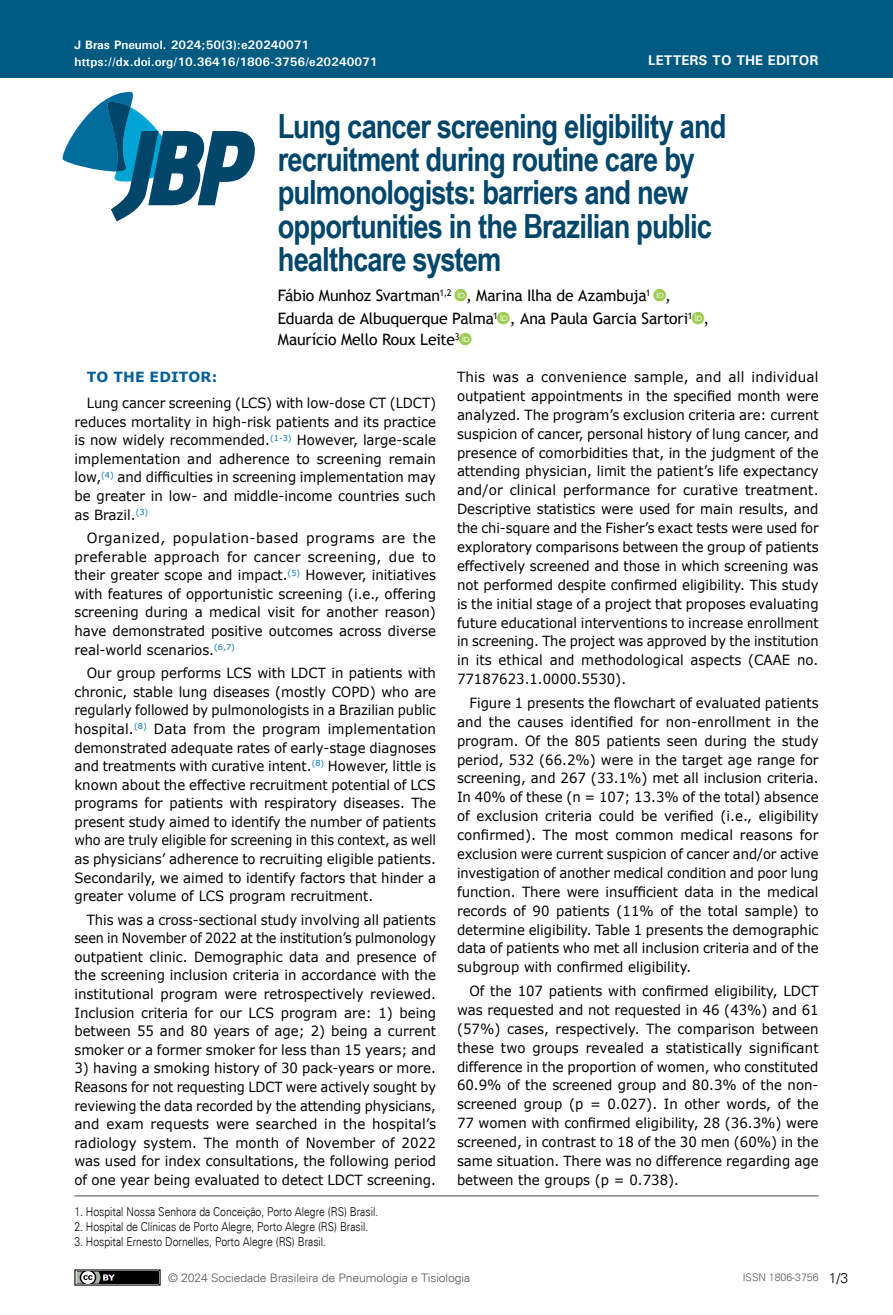
<style>
.page{position:relative;width:893px;height:1315px;background:#fff}
.page>*{position:absolute;margin:0;border:0;box-sizing:border-box;transform-origin:0 0}
.t1{font:700 33.25px/33.2px "Arial Narrow";letter-spacing:-.025em;color:#00466b}
.t2{font:21px "ID font Regular";color:#9dcc52}
.t3{font:15.75px "Trebuchet MS";letter-spacing:-.015em;color:#000}
.t4{font:14px/18.6px "Verdana";color:#000;text-align:justify;scale:.95 1}
.t5{font:14px/18.9px "Verdana";color:#000;text-align:justify;scale:.96 1}
.t6{font:14px/18.6px "Verdana";color:#000;text-align:justify}
.t7{font:14px/18.6px "Verdana";color:#000;text-align:justify;scale:.94 1}
.t8{font:700 14px "Univers";color:#fff}
.t9{font:700 14px "Verdana";letter-spacing:.01em;color:#01609a}
.t10{font:300 14px "Univers";color:#000}
.t11{font:300 12.25px "Univers";color:#000;scale:.85 1}
.t12{font:700 12.25px "Univers";color:#fff}
.t13{font:300 11.72px "Univers";letter-spacing:-.01em;color:#58595b;scale:1.04 1}
.t14{font:300 10.5px "Univers";color:#58595b}
.s1{font-family:"ID font Regular";font-size:21px;color:#9dcc52}
.s2{font-family:"Trebuchet MS";font-size:15.75px;color:#000}
</style>
<div class="page">
<div style="left:0;top:0;width:893px;height:78px;background:#005a82"></div>
<svg style="left:62px;top:91px;width:193px;height:130px"></svg>
<svg style="left:76px;top:1271px;width:83px;height:12px"></svg>
<div style="left:74px;top:1269px;width:87px;height:16px;border:1px solid #000"></div>
<div style="left:77px;top:1271px;width:81px;height:12px;background:#000"></div>
<svg style="left:77px;top:1271px;width:38px;height:12px"></svg>
<hr style="left:74px;top:1195px;width:745px;height:1px;background:#464547">
<p class="t12" style="left:74px;top:37px;width:236px">J Bras Pneumol. 2024;50(3):e20240071</p>
<p class="t12" style="left:74px;top:54px;width:305px">https://dx.doi.org/10.36416/1806-3756/e20240071</p>
<p class="t8" style="left:648px;top:52px;width:172px">LETTERS TO THE EDITOR</p>
<h1 class="t1" style="left:278px;top:108px;width:450px">Lung cancer screening eligibility and recruitment during routine care by pulmonologists: barriers and new opportunities in the Brazilian public healthcare system</h1>
<p class="t3" style="left:278px;top:286px;width:374px">Fábio Munhoz Svartman<sup>1,2</sup> <span class="s1">a</span>, Marina Ilha de Azambuja<sup>1</sup></p>
<h2 class="t2" style="left:653px;top:284px;width:19px">a<span class="s2">,</span></h2>
<p class="t3" style="left:278px;top:309px;width:416px">Eduarda de Albuquerque Palma<sup>1</sup><span class="s1">a</span>, Ana Paula Garcia Sartori<sup>1</sup></p>
<h2 class="t2" style="left:692px;top:307px;width:19px">a<span class="s2">,</span></h2>
<p class="t3" style="left:278px;top:330px;width:183px">Maurício Mello Roux Leite<sup>3</sup></p>
<h2 class="t2" style="left:459px;top:328px;width:14px">a</h2>
<p class="t9" style="left:87px;top:368px;width:132px">TO THE EDITOR:</p>
<p class="t7" style="left:74px;top:394px;width:386px;text-indent:12px">Lung cancer screening (LCS) with low-dose CT (LDCT) reduces mortality in high-risk patients and its practice is now widely recommended.<sup>(1-3)</sup> However, large-scale implementation and adherence to screening remain low,<sup>(4)</sup> and difficulties in screening implementation may be greater in low- and middle-income countries such as Brazil.<sup>(3)</sup></p>
<p class="t6" style="left:74px;top:529px;width:363px;text-indent:12px">Organized, population-based programs are the preferable approach for cancer screening, due to their greater scope and impact.<sup>(5)</sup> However, initiatives with features of opportunistic screening (i.e., offering screening during a medical visit for another reason) have demonstrated positive outcomes across diverse real-world scenarios.<sup>(6,7)</sup></p>
<p class="t4" style="left:74px;top:664px;width:382px;text-indent:12px">Our group performs LCS with LDCT in patients with chronic, stable lung diseases (mostly COPD) who are regularly followed by pulmonologists in a Brazilian public hospital.<sup>(8)</sup> Data from the program implementation demonstrated adequate rates of early-stage diagnoses and treatments with curative intent.<sup>(8)</sup> However, little is known about the effective recruitment potential of LCS programs for patients with respiratory diseases. The present study aimed to identify the number of patients who are truly eligible for screening in this context, as well as physicians’ adherence to recruiting eligible patients.<br>Secondarily, we aimed to identify factors that hinder a greater volume of LCS program recruitment.</p>
<p class="t4" style="left:74px;top:910px;width:382px;text-indent:12px">This was a cross-sectional study involving all patients seen in November of 2022 at the institution’s pulmonology outpatient clinic. Demographic data and presence of the screening inclusion criteria in accordance with the institutional program were retrospectively reviewed.<br>Inclusion criteria for our LCS program are: 1) being between 55 and 80 years of age; 2) being a current smoker or a former smoker for less than 15 years; and</p>
<p class="t4" style="left:74px;top:1059px;width:382px">3) having a smoking history of 30 pack-years or more.<br>Reasons for not requesting LDCT were actively sought by reviewing the data recorded by the attending physicians, and exam requests were searched in the hospital’s radiology system. The month of November of 2022 was used for index consultations, the following period of one year being evaluated to detect LDCT screening.</p>
<p class="t11" style="left:74px;top:1204px;width:359px">1. Hospital Nossa Senhora da Conceição, Porto Alegre (RS) Brasil.</p>
<p class="t11" style="left:74px;top:1219px;width:347px">2. Hospital de Clínicas de Porto Alegre, Porto Alegre (RS) Brasil.</p>
<p class="t11" style="left:74px;top:1233px;width:298px">3. Hospital Ernesto Dornelles, Porto Alegre (RS) Brasil.</p>
<p class="t5" style="left:457px;top:368px;width:378px">This was a convenience sample, and all individual outpatient appointments in the specified month were analyzed. The program’s exclusion criteria are: current suspicion of cancer, personal history of lung cancer, and presence of comorbidities that, in the judgment of the attending physician, limit the patient’s life expectancy and/or clinical performance for curative treatment.<br>Descriptive statistics were used for main results, and the chi-square and the Fisher’s exact tests were used for exploratory comparisons between the group of patients effectively screened and those in which screening was not performed despite confirmed eligibility. This study is the initial stage of a project that proposes evaluating future educational interventions to increase enrollment in screening. The project was approved by the institution in its ethical and methodological aspects (CAAE no.<br>77187623.1.0000.5530).</p>
<p class="t4" style="left:457px;top:693px;width:382px;text-indent:12px">Figure 1 presents the flowchart of evaluated patients and the causes identified for non-enrollment in the program. Of the 805 patients seen during the study period, 532 (66.2%) were in the target age range for screening, and 267 (33.1%) met all inclusion criteria.<br>In 40% of these (n = 107; 13.3% of the total) absence of exclusion criteria could be verified (i.e., eligibility confirmed). The most common medical reasons for exclusion were current suspicion of cancer and/or active investigation of another medical condition and poor lung function. There were insufficient data in the medical records of 90 patients (11% of the total sample) to determine eligibility. Table 1 presents the demographic data of patients who met all inclusion criteria and of the subgroup with confirmed eligibility.</p>
<p class="t4" style="left:457px;top:981px;width:382px;text-indent:12px">Of the 107 patients with confirmed eligibility, LDCT was requested and not requested in 46 (43%) and 61 (57%) cases, respectively. The comparison between these two groups revealed a statistically significant difference in the proportion of women, who constituted 60.9% of the screened group and 80.3% of the non&shy;screened group (p = 0.027). In other words, of the 77 women with confirmed eligibility, 28 (36.3%) were screened, in contrast to 18 of the 30 men (60%) in the same situation. There was no difference regarding age between the groups (p = 0.738).</p>
<p class="t13" style="left:168px;top:1270px;width:292px">© 2024 Sociedade Brasileira de Pneumologia e Tisiologia</p>
<p class="t14" style="left:743px;top:1271px;width:77px">ISSN 1806-3756</p>
<p class="t10" style="left:829px;top:1269px;width:21px">1/3</p>
</div>
